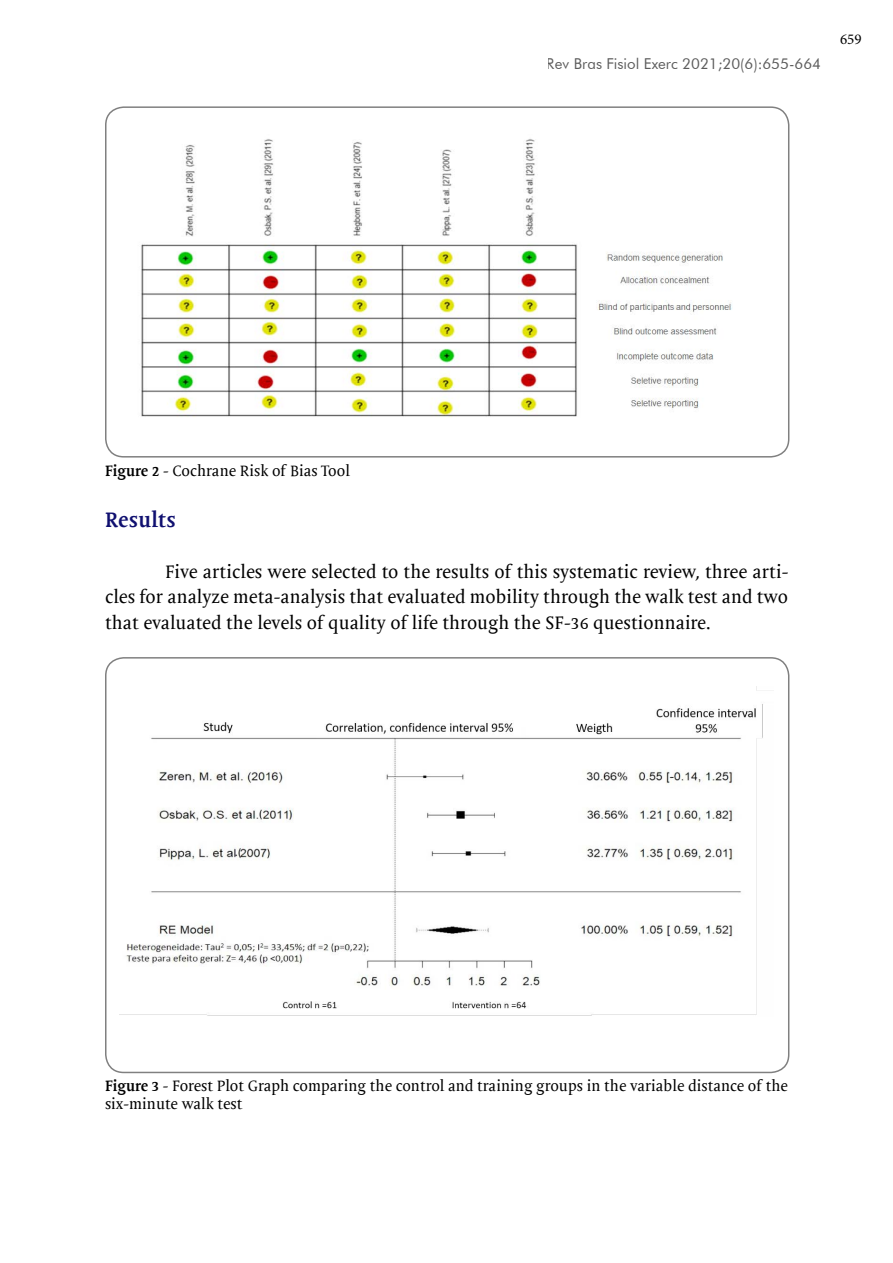
<style>
.page{position:relative;width:893px;height:1263px;background:#fff}
.page>*{position:absolute;margin:0;border:0;box-sizing:border-box;transform-origin:0 0}
.t1{font:700 21px "Mantika Book W01";letter-spacing:.02em;color:#101070}
.t2{font:18px/25.5px "Mantika Book W01";color:#000;text-align:justify}
.t3{font:15px/18px "Mantika Book W01";color:#000}
.t4{font:15px "Futura BT";color:#000}
.t5{font:15px "Minion Pro";color:#000}
.s1{font-weight:700}
</style>
<div class="page">
<img style="left:141px;top:139px;width:591px;height:278px">
<div style="left:105px;top:106px;width:684px;height:352px;border:2px solid #808080;border-radius:18px"></div>
<img style="left:120px;top:686px;width:643px;height:330px">
<div style="left:105px;top:657px;width:684px;height:416px;border:2px solid #808080;border-radius:18px"></div>
<p class="t4" style="left:547px;top:55px;width:276px">Rev Bras Fisiol Exerc 2021;20(6):655-664</p>
<p class="t5" style="left:840px;top:29px;width:23px">659</p>
<p class="t3" style="left:105px;top:462px;width:246px"><span class="s1">Figure 2</span> - Cochrane Risk of Bias Tool</p>
<p class="t1" style="left:105px;top:507px;width:72px">Results</p>
<p class="t2" style="left:105px;top:559px;width:685px;text-indent:60px">Five articles were selected to the results of this systematic review, three arti&shy;cles for analyze meta-analysis that evaluated mobility through the walk test and two that evaluated the levels of quality of life through the SF-36 questionnaire.</p>
<p class="t3" style="left:105px;top:1077px;width:684px"><span class="s1">Figure 3</span> - Forest Plot Graph comparing the control and training groups in the variable distance of the six-minute walk test</p>
</div>
